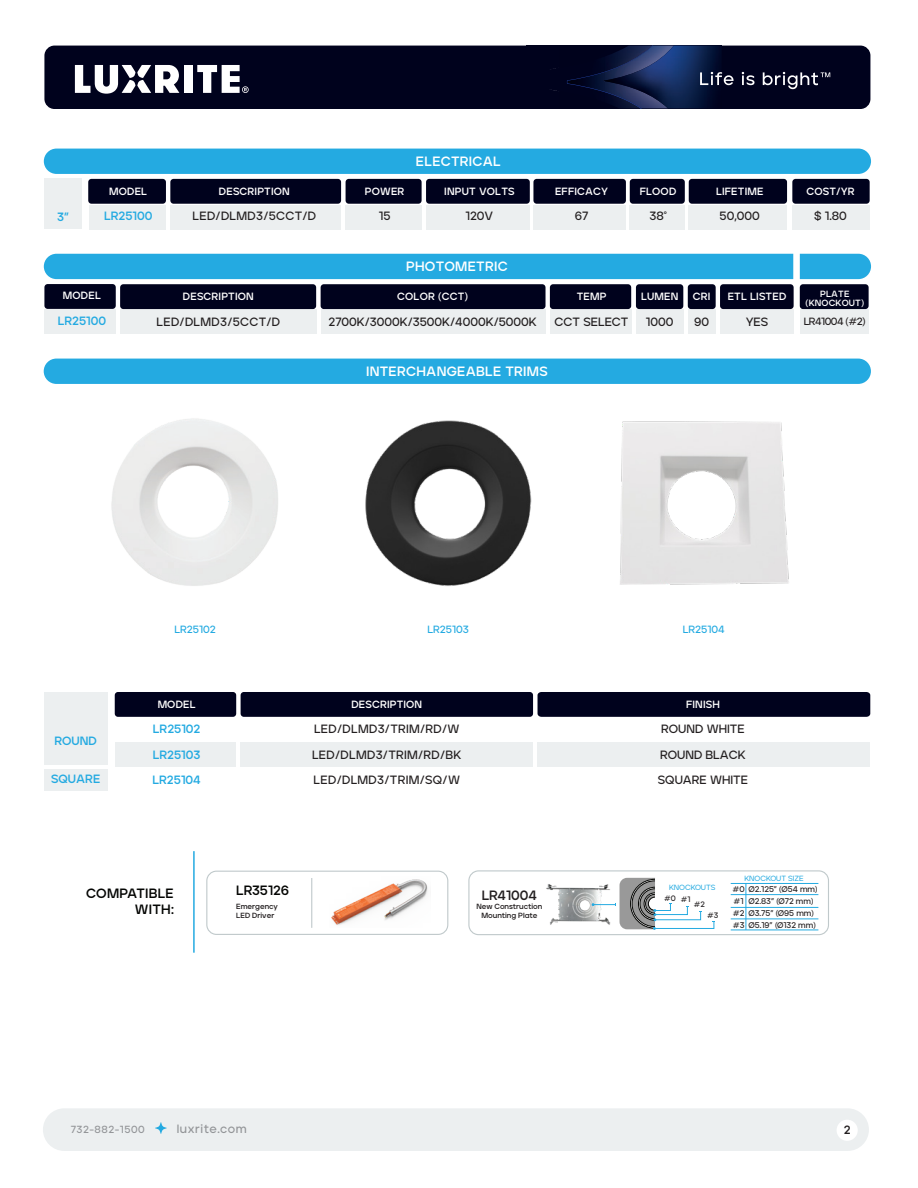
<style>
.page{position:relative;width:918px;height:1188px;background:#fff}
.page>*{position:absolute;margin:0;border:0;box-sizing:border-box;transform-origin:0 0}
.t1{font:700 13.5px "Jeko";letter-spacing:.02em;color:#fff}
.t2{font:700 13.5px "Jeko";letter-spacing:.015em;color:#040503}
.t3{font:700 13.5px "Jeko";color:#231f20}
.t4{font:12px/25.5px "Jeko Variable";color:#231f20}
.t5{font:12px/25.5px "Jeko Variable";letter-spacing:.025em;color:#231f20}
.t6{font:12px/25.5px "Jeko Variable";color:#24aae1;text-align:justify}
.t7{font:12px "Jeko Variable";letter-spacing:.05em;color:#939598}
.t8{font:10.5px "Jeko Variable";letter-spacing:.015em;color:#fff}
.t9{font:10.5px "Jeko Variable";color:#24aae1}
.t10{font:10.5px "Jeko Variable";letter-spacing:-.05em;color:#231f20}
.t11{font:10.35px "Jeko Variable";letter-spacing:.05em;color:#939598}
.t12{font:9px/9px "Jeko Variable";letter-spacing:.015em;color:#fff;text-align:center}
.t13{font:8.25px/12px "Jeko Variable";color:#231f20;text-align:justify}
.t14{font:7.8px "Jeko Variable";color:#231f20}
.t15{font:700 7.5px/9px "Jeko";color:#231f20}
.t16{font:7.5px "Jeko Variable";color:#24aae1}
</style>
<div class="page">
<div style="left:44px;top:46px;width:826px;height:63px;background:#00021d;border-radius:10px"></div>
<svg style="left:75px;top:65px;width:104px;height:29px"></svg>
<div style="left:184px;top:65px;width:9px;height:28px;background:#fff"></div>
<svg style="left:197px;top:65px;width:52px;height:28px"></svg>
<svg style="left:567px;top:46px;width:167px;height:62px"></svg>
<svg style="left:742px;top:72px;width:13px;height:13px"></svg>
<svg style="left:763px;top:72px;width:67px;height:17px"></svg>
<div style="left:43px;top:1108px;width:826px;height:43px;background:#eceff0;border-radius:21px"></div>
<div style="left:837px;top:1120px;width:21px;height:21px;background:#fff;border-radius:50%"></div>
<svg style="left:155px;top:1122px;width:12px;height:12px"></svg>
<div style="left:44px;top:179px;width:38px;height:50px;background:#eceff0"></div>
<div style="left:89px;top:205px;width:77px;height:24px;background:#eceff0"></div>
<div style="left:88px;top:179px;width:78px;height:25px;background:#00021d;border-radius:3px"></div>
<div style="left:170px;top:205px;width:171px;height:24px;background:#eceff0"></div>
<div style="left:170px;top:179px;width:171px;height:25px;background:#00021d;border-radius:3px"></div>
<div style="left:346px;top:205px;width:76px;height:24px;background:#eceff0"></div>
<div style="left:346px;top:179px;width:76px;height:25px;background:#00021d;border-radius:3px"></div>
<div style="left:426px;top:205px;width:104px;height:24px;background:#eceff0"></div>
<div style="left:426px;top:179px;width:104px;height:25px;background:#00021d;border-radius:3px"></div>
<div style="left:44px;top:149px;width:827px;height:25px;background:#24aae1;border-radius:13px"></div>
<div style="left:630px;top:205px;width:55px;height:24px;background:#eceff0"></div>
<div style="left:630px;top:179px;width:55px;height:25px;background:#00021d;border-radius:3px"></div>
<div style="left:533px;top:205px;width:93px;height:24px;background:#eceff0"></div>
<div style="left:533px;top:179px;width:93px;height:25px;background:#00021d;border-radius:3px"></div>
<div style="left:792px;top:205px;width:78px;height:24px;background:#eceff0"></div>
<div style="left:792px;top:179px;width:78px;height:25px;background:#00021d;border-radius:3px"></div>
<div style="left:44px;top:769px;width:64px;height:21px;background:#eceff0"></div>
<div style="left:44px;top:692px;width:64px;height:73px;background:#eceff0"></div>
<div style="left:115px;top:743px;width:121px;height:24px;background:#eceff0"></div>
<div style="left:115px;top:692px;width:121px;height:25px;background:#00021d;border-radius:3px"></div>
<div style="left:241px;top:743px;width:292px;height:24px;background:#eceff0"></div>
<div style="left:241px;top:692px;width:292px;height:25px;background:#00021d;border-radius:3px"></div>
<div style="left:538px;top:743px;width:332px;height:24px;background:#eceff0"></div>
<div style="left:538px;top:692px;width:332px;height:25px;background:#00021d"></div>
<div style="left:44px;top:359px;width:827px;height:25px;background:#24aae1;border-radius:13px"></div>
<div style="left:689px;top:205px;width:98px;height:24px;background:#eceff0"></div>
<div style="left:689px;top:179px;width:98px;height:25px;background:#00021d;border-radius:3px"></div>
<img style="left:546px;top:884px;width:46px;height:41px">
<div style="left:206px;top:871px;width:242px;height:64px;border:1px solid #c0c9cb;border-radius:10px"></div>
<hr style="left:193px;top:851px;width:2px;height:102px;background:#24aae1">
<hr style="left:311px;top:878px;width:1px;height:50px;background:#c0c9cb">
<div style="left:468px;top:870px;width:361px;height:65px;border:1px solid #c0c9cb;border-radius:10px"></div>
<hr style="left:746px;top:883px;width:1px;height:47px;background:#24aae1">
<hr style="left:731px;top:894px;width:87px;height:1px;background:#24aae1">
<hr style="left:731px;top:907px;width:87px;height:1px;background:#24aae1">
<hr style="left:731px;top:883px;width:87px;height:1px;background:#24aae1">
<hr style="left:731px;top:919px;width:87px;height:1px;background:#24aae1">
<hr style="left:731px;top:930px;width:87px;height:1px;background:#24aae1">
<img style="left:331px;top:879px;width:97px;height:46px">
<svg style="left:592px;top:878px;width:123px;height:52px"></svg>
<div style="left:44px;top:309px;width:72px;height:25px;background:#eceff0"></div>
<div style="left:120px;top:309px;width:196px;height:25px;background:#eceff0"></div>
<div style="left:321px;top:309px;width:225px;height:25px;background:#eceff0"></div>
<div style="left:550px;top:309px;width:81px;height:25px;background:#eceff0"></div>
<div style="left:636px;top:309px;width:47px;height:25px;background:#eceff0"></div>
<div style="left:688px;top:309px;width:28px;height:25px;background:#eceff0"></div>
<div style="left:720px;top:309px;width:74px;height:25px;background:#eceff0"></div>
<div style="left:800px;top:309px;width:69px;height:25px;background:#eceff0"></div>
<div style="left:44px;top:254px;width:749px;height:25px;background:#24aae1"></div>
<div style="left:800px;top:254px;width:71px;height:25px;background:#24aae1"></div>
<div style="left:44px;top:284px;width:72px;height:25px;background:#00021d;border-radius:3px"></div>
<div style="left:120px;top:284px;width:196px;height:25px;background:#00021d;border-radius:3px"></div>
<div style="left:321px;top:284px;width:225px;height:25px;background:#00021d;border-radius:3px"></div>
<div style="left:550px;top:284px;width:81px;height:25px;background:#00021d;border-radius:3px"></div>
<div style="left:636px;top:284px;width:47px;height:25px;background:#00021d;border-radius:3px"></div>
<div style="left:688px;top:284px;width:28px;height:25px;background:#00021d;border-radius:3px"></div>
<div style="left:720px;top:284px;width:74px;height:25px;background:#00021d;border-radius:3px"></div>
<div style="left:800px;top:284px;width:69px;height:25px;background:#00021d;border-radius:3px"></div>
<img style="left:111px;top:418px;width:167px;height:168px">
<img style="left:365px;top:420px;width:166px;height:166px">
<img style="left:620px;top:421px;width:169px;height:164px">
<p class="t1" style="left:416px;top:153px;width:86px">ELECTRICAL</p>
<p class="t6" style="left:57px;top:204px;width:13px">3”</p>
<p class="t8" style="left:109px;top:185px;width:39px">MODEL</p>
<p class="t6" style="left:104px;top:203px;width:50px">LR25100</p>
<p class="t8" style="left:219px;top:185px;width:72px">DESCRIPTION</p>
<p class="t5" style="left:192px;top:203px;width:125px">LED/DLMD3/5CCT/D</p>
<p class="t8" style="left:365px;top:185px;width:41px">POWER</p>
<p class="t4" style="left:379px;top:203px;width:13px">15</p>
<p class="t8" style="left:444px;top:185px;width:72px">INPUT VOLTS</p>
<p class="t4" style="left:466px;top:203px;width:29px">120V</p>
<p class="t8" style="left:555px;top:185px;width:55px">EFFICACY</p>
<p class="t4" style="left:575px;top:203px;width:15px">67</p>
<p class="t8" style="left:640px;top:185px;width:38px">FLOOD</p>
<p class="t4" style="left:649px;top:203px;width:19px">38º</p>
<p class="t8" style="left:716px;top:185px;width:49px">LIFETIME</p>
<p class="t4" style="left:720px;top:203px;width:42px">50,000</p>
<p class="t8" style="left:806px;top:185px;width:50px">COST/YR</p>
<p class="t4" style="left:814px;top:203px;width:34px">$ 1.80</p>
<p class="t1" style="left:406px;top:259px;width:103px">PHOTOMETRIC</p>
<p class="t8" style="left:63px;top:289px;width:39px">MODEL</p>
<p class="t6" style="left:58px;top:308px;width:50px">LR25100</p>
<p class="t8" style="left:183px;top:290px;width:72px">DESCRIPTION</p>
<p class="t5" style="left:156px;top:309px;width:125px">LED/DLMD3/5CCT/D</p>
<p class="t8" style="left:397px;top:290px;width:72px">COLOR (CCT)</p>
<p class="t4" style="left:329px;top:309px;width:210px">2700K/3000K/3500K/4000K/5000K</p>
<p class="t8" style="left:577px;top:290px;width:31px">TEMP</p>
<p class="t4" style="left:555px;top:309px;width:75px">CCT SELECT</p>
<p class="t8" style="left:641px;top:290px;width:39px">LUMEN</p>
<p class="t4" style="left:646px;top:309px;width:29px">1000</p>
<p class="t8" style="left:693px;top:290px;width:19px">CRI</p>
<p class="t4" style="left:694px;top:309px;width:16px">90</p>
<p class="t8" style="left:728px;top:290px;width:60px">ETL LISTED</p>
<p class="t4" style="left:746px;top:309px;width:24px">YES</p>
<p class="t12" style="left:805px;top:289px;width:60px">PLATE (KNOCKOUT)</p>
<p class="t10" style="left:804px;top:315px;width:64px">LR41004 (#2)</p>
<p class="t1" style="left:366px;top:363px;width:183px">INTERCHANGEABLE TRIMS</p>
<p class="t6" style="left:54px;top:728px;width:44px">ROUND</p>
<p class="t6" style="left:51px;top:766px;width:51px">SQUARE</p>
<p class="t9" style="left:174px;top:623px;width:43px">LR25102</p>
<p class="t9" style="left:427px;top:623px;width:43px">LR25103</p>
<p class="t9" style="left:683px;top:623px;width:44px">LR25104</p>
<p class="t8" style="left:158px;top:698px;width:39px">MODEL</p>
<p class="t6" style="left:153px;top:716px;width:50px">LR25102<br>LR25103<br>LR25104</p>
<p class="t8" style="left:351px;top:698px;width:72px">DESCRIPTION</p>
<p class="t5" style="left:312px;top:716px;width:151px">LED/DLMD3/TRIM/RD/W<br>LED/DLMD3/TRIM/RD/BK<br>LED/DLMD3/TRIM/SQ/W</p>
<p class="t8" style="left:686px;top:698px;width:35px">FINISH</p>
<p class="t4" style="left:658px;top:716px;width:92px">ROUND WHITE<br>ROUND BLACK<br>SQUARE WHITE</p>
<p class="t16" style="left:744px;top:874px;width:61px">KNOCKOUT SIZE</p>
<p class="t13" style="left:749px;top:883px;width:71px;text-align:left">Ø2.125” (Ø54 mm)<br>Ø2.83” (Ø72 mm)<br>Ø3.75” (Ø95 mm)<br>Ø5.19” (Ø132 mm)</p>
<p class="t16" style="left:669px;top:883px;width:48px">KNOCKOUTS</p>
<p class="t3" style="left:482px;top:887px;width:57px">LR41004</p>
<p class="t13" style="left:733px;top:883px;width:14px">#0 #1 #2 #3</p>
<p class="t2" style="left:86px;top:885px;width:89px">COMPATIBLE</p>
<p class="t2" style="left:236px;top:882px;width:54px">LR35126</p>
<p class="t2" style="left:135px;top:901px;width:41px">WITH:</p>
<p class="t15" style="left:477px;top:902px;width:67px;text-align:center">New Construction<br>Mounting Plate</p>
<p class="t14" style="left:664px;top:894px;width:13px">#0</p>
<p class="t14" style="left:681px;top:895px;width:11px">#1</p>
<p class="t14" style="left:694px;top:900px;width:12px">#2</p>
<p class="t15" style="left:236px;top:902px;width:43px">Emergency<br>LED Driver</p>
<p class="t14" style="left:707px;top:910px;width:13px">#3</p>
<p class="t11" style="left:71px;top:1123px;width:75px">732-882-1500</p>
<p class="t7" style="left:177px;top:1121px;width:71px">luxrite.com</p>
<p class="t4" style="left:844px;top:1117px;width:8px">2</p>
</div>
